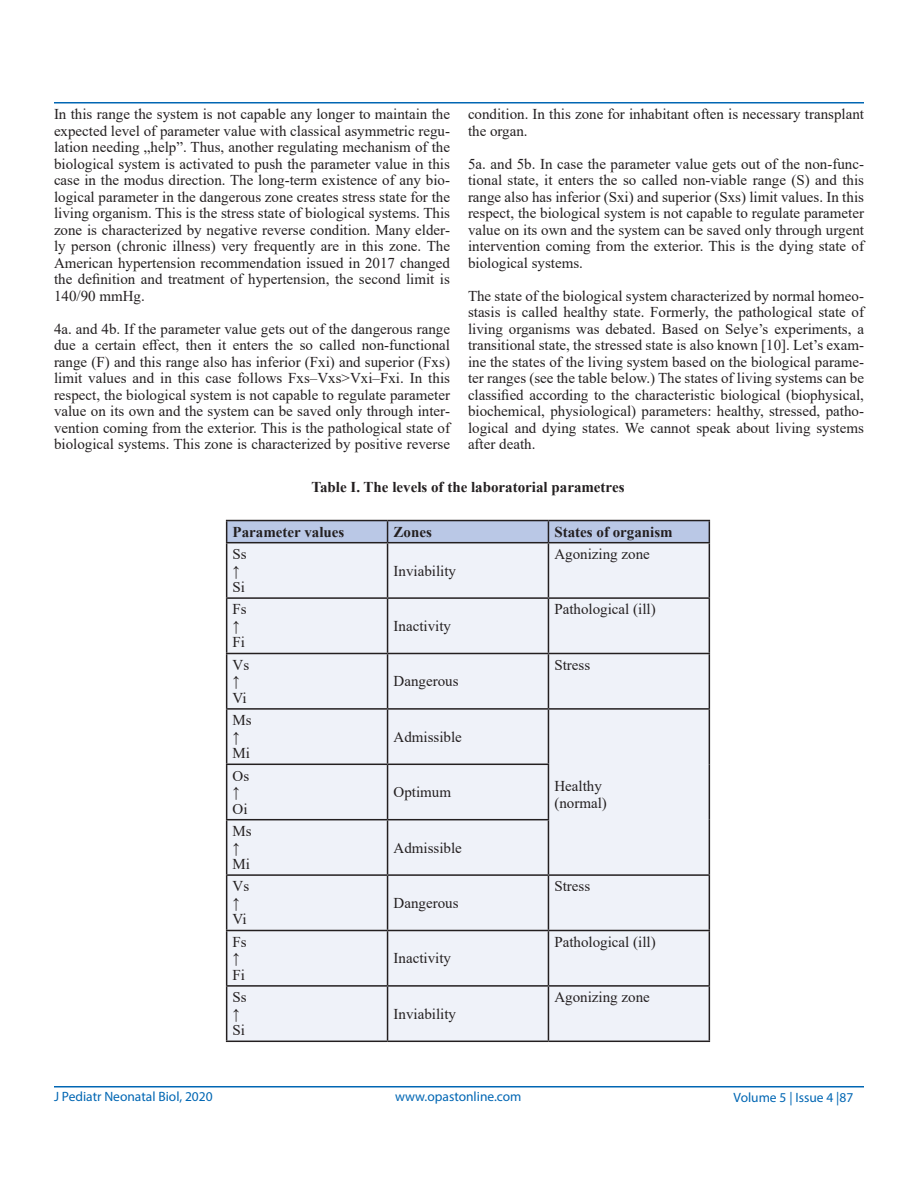
<style>
.page{position:relative;width:918px;height:1188px;background:#fff}
.page>*{position:absolute;margin:0;border:0;box-sizing:border-box;transform-origin:0 0}
.t1{font:15px/16.5px "Times New Roman";color:#231f20;text-align:justify}
.t2{font:700 15px "Times New Roman";color:#231f20}
.t3{font:13.5px "Myriad Pro";color:#0166b3}
</style>
<div class="page">
<hr style="left:54px;top:1086px;width:810px;height:2px;background:#0166b3">
<hr style="left:54px;top:102px;width:810px;height:2px;background:#0166b3">
<div style="left:227px;top:543px;width:482px;height:498px;background:#eff2f9"></div>
<hr style="left:226px;top:520px;width:162px;height:1px;background:#231f20">
<hr style="left:388px;top:520px;width:160px;height:1px;background:#231f20">
<hr style="left:548px;top:520px;width:162px;height:1px;background:#231f20">
<svg style="left:226px;top:521px;width:484px;height:21px;background:#b5c3e0"></svg>
<hr style="left:226px;top:542px;width:162px;height:1px;background:#231f20">
<hr style="left:226px;top:543px;width:1px;height:54px;background:#231f20">
<hr style="left:388px;top:542px;width:160px;height:1px;background:#231f20">
<hr style="left:387px;top:543px;width:1px;height:54px;background:#231f20">
<hr style="left:548px;top:542px;width:162px;height:1px;background:#231f20">
<hr style="left:548px;top:543px;width:1px;height:54px;background:#231f20">
<hr style="left:709px;top:543px;width:1px;height:54px;background:#231f20">
<hr style="left:226px;top:597px;width:162px;height:2px;background:#231f20">
<hr style="left:226px;top:599px;width:1px;height:54px;background:#231f20">
<hr style="left:388px;top:597px;width:160px;height:2px;background:#231f20">
<hr style="left:387px;top:599px;width:1px;height:54px;background:#231f20">
<hr style="left:548px;top:597px;width:162px;height:2px;background:#231f20">
<hr style="left:548px;top:599px;width:1px;height:54px;background:#231f20">
<hr style="left:709px;top:599px;width:1px;height:54px;background:#231f20">
<hr style="left:226px;top:653px;width:162px;height:1px;background:#231f20">
<hr style="left:226px;top:654px;width:1px;height:54px;background:#231f20">
<hr style="left:388px;top:653px;width:160px;height:1px;background:#231f20">
<hr style="left:387px;top:654px;width:1px;height:54px;background:#231f20">
<hr style="left:548px;top:653px;width:162px;height:1px;background:#231f20">
<hr style="left:548px;top:654px;width:1px;height:54px;background:#231f20">
<hr style="left:709px;top:654px;width:1px;height:54px;background:#231f20">
<hr style="left:226px;top:708px;width:162px;height:2px;background:#231f20">
<hr style="left:226px;top:710px;width:1px;height:54px;background:#231f20">
<hr style="left:388px;top:708px;width:160px;height:2px;background:#231f20">
<hr style="left:387px;top:710px;width:1px;height:54px;background:#231f20">
<hr style="left:548px;top:708px;width:162px;height:2px;background:#231f20">
<hr style="left:548px;top:710px;width:1px;height:54px;background:#231f20">
<hr style="left:709px;top:710px;width:1px;height:54px;background:#231f20">
<hr style="left:226px;top:764px;width:162px;height:1px;background:#231f20">
<hr style="left:226px;top:765px;width:1px;height:54px;background:#231f20">
<hr style="left:388px;top:764px;width:161px;height:1px;background:#231f20">
<hr style="left:387px;top:765px;width:1px;height:54px;background:#231f20">
<hr style="left:548px;top:765px;width:1px;height:54px;background:#231f20">
<hr style="left:709px;top:764px;width:1px;height:56px;background:#231f20">
<hr style="left:226px;top:819px;width:162px;height:1px;background:#231f20">
<hr style="left:226px;top:820px;width:1px;height:54px;background:#231f20">
<hr style="left:388px;top:819px;width:161px;height:1px;background:#231f20">
<hr style="left:387px;top:820px;width:1px;height:54px;background:#231f20">
<hr style="left:548px;top:820px;width:1px;height:54px;background:#231f20">
<hr style="left:709px;top:820px;width:1px;height:54px;background:#231f20">
<hr style="left:226px;top:874px;width:162px;height:2px;background:#231f20">
<hr style="left:226px;top:876px;width:1px;height:54px;background:#231f20">
<hr style="left:388px;top:874px;width:160px;height:2px;background:#231f20">
<hr style="left:387px;top:876px;width:1px;height:54px;background:#231f20">
<hr style="left:548px;top:874px;width:162px;height:2px;background:#231f20">
<hr style="left:548px;top:876px;width:1px;height:54px;background:#231f20">
<hr style="left:709px;top:876px;width:1px;height:54px;background:#231f20">
<hr style="left:226px;top:930px;width:162px;height:1px;background:#231f20">
<hr style="left:226px;top:931px;width:1px;height:54px;background:#231f20">
<hr style="left:388px;top:930px;width:160px;height:1px;background:#231f20">
<hr style="left:387px;top:931px;width:1px;height:54px;background:#231f20">
<hr style="left:548px;top:930px;width:162px;height:1px;background:#231f20">
<hr style="left:548px;top:931px;width:1px;height:54px;background:#231f20">
<hr style="left:709px;top:931px;width:1px;height:54px;background:#231f20">
<hr style="left:226px;top:985px;width:162px;height:2px;background:#231f20">
<hr style="left:226px;top:987px;width:1px;height:54px;background:#231f20">
<hr style="left:388px;top:985px;width:160px;height:2px;background:#231f20">
<hr style="left:387px;top:987px;width:1px;height:54px;background:#231f20">
<hr style="left:548px;top:985px;width:162px;height:2px;background:#231f20">
<hr style="left:548px;top:987px;width:1px;height:54px;background:#231f20">
<hr style="left:709px;top:987px;width:1px;height:54px;background:#231f20">
<hr style="left:226px;top:1041px;width:162px;height:1px;background:#231f20">
<hr style="left:388px;top:1041px;width:160px;height:1px;background:#231f20">
<hr style="left:548px;top:1041px;width:162px;height:1px;background:#231f20">
<p class="t1" style="left:54px;top:105px;width:398px">In this range the system is not capable any longer to maintain the expected level of parameter value with classical asymmetric regu&shy;lation needing „help”. Thus, another regulating mechanism of the biological system is activated to push the parameter value in this case in the modus direction. The long-term existence of any bio&shy;logical parameter in the dangerous zone creates stress state for the living organism. This is the stress state of biological systems. This zone is characterized by negative reverse condition. Many elder&shy;ly person (chronic illness) very frequently are in this zone. The American hypertension recommendation issued in 2017 changed the definition and treatment of hypertension, the second limit is 140/90 mmHg.</p>
<p class="t1" style="left:54px;top:320px;width:398px">4a. and 4b. If the parameter value gets out of the dangerous range due a certain effect, then it enters the so called non-functional range (F) and this range also has inferior (Fxi) and superior (Fxs) limit values and in this case follows Fxs–Vxs&gt;Vxi–Fxi. In this respect, the biological system is not capable to regulate parameter value on its own and the system can be saved only through inter&shy;vention coming from the exterior. This is the pathological state of biological systems. This zone is characterized by positive reverse</p>
<p class="t1" style="left:468px;top:105px;width:398px">condition. In this zone for inhabitant often is necessary transplant the organ.</p>
<p class="t1" style="left:468px;top:155px;width:398px">5a. and 5b. In case the parameter value gets out of the non-func&shy;tional state, it enters the so called non-viable range (S) and this range also has inferior (Sxi) and superior (Sxs) limit values. In this respect, the biological system is not capable to regulate parameter value on its own and the system can be saved only through urgent intervention coming from the exterior. This is the dying state of biological systems.</p>
<p class="t1" style="left:468px;top:287px;width:398px">The state of the biological system characterized by normal homeo&shy;stasis is called healthy state. Formerly, the pathological state of living organisms was debated. Based on Selye’s experiments, a transitional state, the stressed state is also known [10]. Let’s exam&shy;ine the states of the living system based on the biological parame&shy;ter ranges (see the table below.) The states of living systems can be classified according to the characteristic biological (biophysical, biochemical, physiological) parameters: healthy, stressed, patho&shy;logical and dying states. We cannot speak about living systems after death.</p>
<p class="t2" style="left:311px;top:476px;width:315px">Table I. The levels of the laboratorial parametres</p>
<p class="t2" style="left:233px;top:521px;width:113px">Parameter values</p>
<p class="t2" style="left:394px;top:521px;width:40px">Zones</p>
<p class="t2" style="left:554px;top:521px;width:120px">States of organism</p>
<p class="t1" style="left:233px;top:545px;width:16px">Ss</p>
<p class="t1" style="left:233px;top:562px;width:9px">↑</p>
<p class="t1" style="left:233px;top:578px;width:14px">Si</p>
<p class="t1" style="left:554px;top:545px;width:97px">Agonizing zone</p>
<p class="t1" style="left:394px;top:562px;width:64px">Inviability</p>
<p class="t1" style="left:233px;top:601px;width:16px">Fs</p>
<p class="t1" style="left:233px;top:617px;width:9px">↑</p>
<p class="t1" style="left:233px;top:634px;width:14px">Fi</p>
<p class="t1" style="left:233px;top:656px;width:18px">Vs</p>
<p class="t1" style="left:233px;top:673px;width:9px">↑</p>
<p class="t1" style="left:233px;top:689px;width:16px">Vi</p>
<p class="t1" style="left:233px;top:712px;width:21px">Ms</p>
<p class="t1" style="left:233px;top:728px;width:9px">↑</p>
<p class="t1" style="left:233px;top:745px;width:19px">Mi</p>
<p class="t1" style="left:233px;top:767px;width:18px">Os</p>
<p class="t1" style="left:233px;top:783px;width:9px">↑</p>
<p class="t1" style="left:233px;top:800px;width:16px">Oi</p>
<p class="t1" style="left:233px;top:822px;width:21px">Ms</p>
<p class="t1" style="left:233px;top:839px;width:9px">↑</p>
<p class="t1" style="left:233px;top:855px;width:19px">Mi</p>
<p class="t1" style="left:233px;top:878px;width:18px">Vs</p>
<p class="t1" style="left:233px;top:894px;width:9px">↑</p>
<p class="t1" style="left:233px;top:911px;width:16px">Vi</p>
<p class="t1" style="left:233px;top:933px;width:16px">Fs</p>
<p class="t1" style="left:233px;top:950px;width:9px">↑</p>
<p class="t1" style="left:233px;top:966px;width:14px">Fi</p>
<p class="t1" style="left:233px;top:989px;width:16px">Ss</p>
<p class="t1" style="left:233px;top:1005px;width:9px">↑</p>
<p class="t1" style="left:233px;top:1022px;width:14px">Si</p>
<p class="t1" style="left:394px;top:617px;width:59px">Inactivity</p>
<p class="t1" style="left:394px;top:673px;width:66px">Dangerous</p>
<p class="t1" style="left:394px;top:728px;width:70px">Admissible</p>
<p class="t1" style="left:394px;top:783px;width:59px">Optimum</p>
<p class="t1" style="left:394px;top:839px;width:70px">Admissible</p>
<p class="t1" style="left:394px;top:894px;width:66px">Dangerous</p>
<p class="t1" style="left:394px;top:950px;width:59px">Inactivity</p>
<p class="t1" style="left:394px;top:1005px;width:64px">Inviability</p>
<p class="t1" style="left:554px;top:601px;width:103px">Pathological (ill)</p>
<p class="t1" style="left:554px;top:656px;width:37px">Stress</p>
<p class="t1" style="left:554px;top:778px;width:49px">Healthy</p>
<p class="t1" style="left:554px;top:794px;width:54px">(normal)</p>
<p class="t1" style="left:554px;top:878px;width:37px">Stress</p>
<p class="t1" style="left:554px;top:933px;width:103px">Pathological (ill)</p>
<p class="t1" style="left:554px;top:989px;width:97px">Agonizing zone</p>
<p class="t3" style="left:54px;top:1088px;width:160px">J Pediatr Neonatal Biol, 2020</p>
<p class="t3" style="left:395px;top:1088px;width:128px">www.opastonline.com</p>
<p class="t3" style="left:734px;top:1089px;width:121px">Volume 5 | Issue 4 |87</p>
</div>
